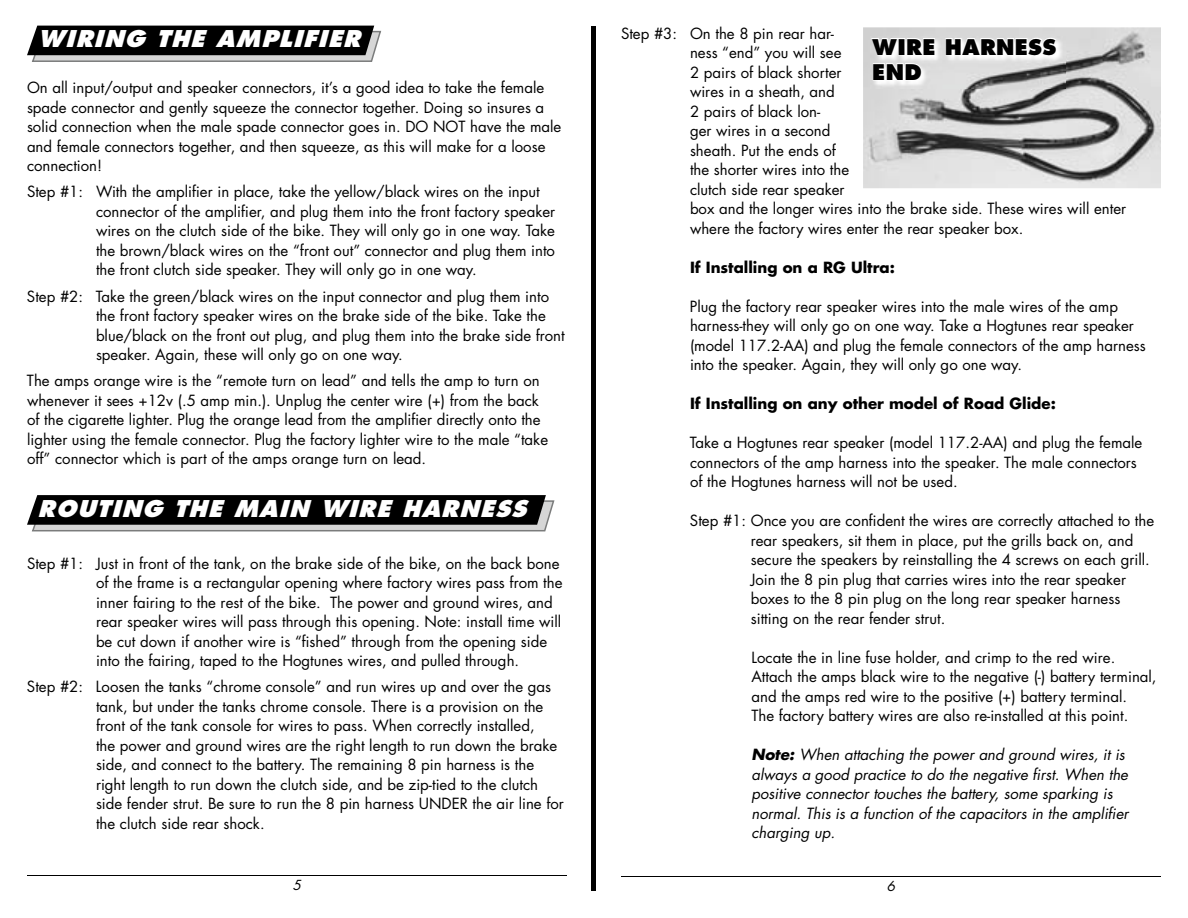
<style>
.page{position:relative;width:1188px;height:918px;background:#fff}
.page>*{position:absolute;margin:0;border:0;box-sizing:border-box;transform-origin:0 0}
.t1{font:italic 800 22.5px "Futura";color:#fff}
.t2{font:800 21px/25.2px "Futura";letter-spacing:.015em;color:#000}
.t3{font:15px/19.5px "Futura";color:#000}
.t4{font:italic 15px/19.5px "Futura";color:#000}
.t5{font:700 15px "Futura";color:#000}
.t6{font:italic 13.5px "Futura";color:#000}
.s1{font-weight:700}
</style>
<div class="page">
<hr style="left:592px;top:27px;width:4px;height:864px;background:#000">
<hr style="left:27px;top:875px;width:540px;height:1px;background:#000">
<svg style="left:27px;top:26px;width:354px;height:36px;background:#2d2d2d"></svg>
<svg style="left:27px;top:495px;width:528px;height:36px;background:#2a2a2a"></svg>
<hr style="left:621px;top:876px;width:540px;height:1px;background:#000">
<img style="left:863px;top:27px;width:298px;height:161px">
<img style="left:871px;top:36px;width:194px;height:52px">
<svg style="left:870px;top:37px;width:29px;height:19px"></svg>
<div style="left:898px;top:38px;width:7px;height:17px;border:2px solid #fff"></div>
<svg style="left:906px;top:37px;width:30px;height:19px"></svg>
<svg style="left:945px;top:37px;width:112px;height:19px"></svg>
<svg style="left:872px;top:62px;width:50px;height:19px"></svg>
<h1 class="t1" style="left:38px;top:25px;width:332px">WIRING THE AMPLIFIER</h1>
<p class="t3" style="left:27px;top:78px;width:536px">On all input/output and speaker connectors, it’s a good idea to take the female spade connector and gently squeeze the connector together. Doing so insures a solid connection when the male spade connector goes in. DO NOT have the male and female connectors together, and then squeeze, as this will make for a loose connection!</p>
<p class="t3" style="left:96px;top:182px;width:461px;text-indent:-69px">Step #1: With the amplifier in place, take the yellow/black wires on the input connector of the amplifier, and plug them into the front factory speaker wires on the clutch side of the bike. They will only go in one way. Take the brown/black wires on the “front out” connector and plug them into the front clutch side speaker. They will only go in one way.</p>
<p class="t3" style="left:96px;top:286px;width:470px;text-indent:-69px">Step #2: Take the green/black wires on the input connector and plug them into the front factory speaker wires on the brake side of the bike. Take the blue/black on the front out plug, and plug them into the brake side front speaker. Again, these will only go on one way.</p>
<p class="t3" style="left:27px;top:371px;width:523px">The amps orange wire is the “remote turn on lead” and tells the amp to turn on whenever it sees +12v (.5 amp min.). Unplug the center wire (+) from the back of the cigarette lighter. Plug the orange lead from the amplifier directly onto the lighter using the female connector. Plug the factory lighter wire to the male “take off” connector which is part of the amps orange turn on lead.</p>
<h1 class="t1" style="left:38px;top:494px;width:498px">ROUTING THE MAIN WIRE HARNESS</h1>
<p class="t3" style="left:96px;top:553px;width:468px;text-indent:-69px">Step #1: Just in front of the tank, on the brake side of the bike, on the back bone of the frame is a rectangular opening where factory wires pass from the inner fairing to the rest of the bike. The power and ground wires, and rear speaker wires will pass through this opening. Note: install time will be cut down if another wire is “fished” through from the opening side into the fairing, taped to the Hogtunes wires, and pulled through.</p>
<p class="t3" style="left:96px;top:677px;width:469px;text-indent:-69px">Step #2: Loosen the tanks “chrome console” and run wires up and over the gas tank, but under the tanks chrome console. There is a provision on the front of the tank console for wires to pass. When correctly installed,<br>the power and ground wires are the right length to run down the brake side, and connect to the battery. The remaining 8 pin harness is the right length to run down the clutch side, and be zip-tied to the clutch side fender strut. Be sure to run the 8 pin harness UNDER the air line for the clutch side rear shock.</p>
<p class="t6" style="left:293px;top:877px;width:10px">5</p>
<p class="t3" style="left:690px;top:24px;width:438px;text-indent:-69px">Step #3: On the 8 pin rear har-<br>ness “end” you will see<br>2 pairs of black shorter<br>wires in a sheath, and<br>2 pairs of black lon-<br>ger wires in a second<br>sheath. Put the ends of<br>the shorter wires into the<br>clutch side rear speaker<br>box and the longer wires into the brake side. These wires will enter where the factory wires enter the rear speaker box.</p>
<p class="t5" style="left:690px;top:257px;width:206px">If Installing on a RG Ultra:</p>
<p class="t3" style="left:690px;top:297px;width:457px">Plug the factory rear speaker wires into the male wires of the amp harness-they will only go on one way. Take a Hogtunes rear speaker (model 117.2-AA) and plug the female connectors of the amp harness into the speaker. Again, they will only go one way.</p>
<p class="t5" style="left:690px;top:394px;width:367px">If Installing on any other model of Road Glide:</p>
<p class="t3" style="left:690px;top:433px;width:454px">Take a Hogtunes rear speaker (model 117.2-AA) and plug the female connectors of the amp harness into the speaker. The male connectors of the Hogtunes harness will not be used.</p>
<p class="t3" style="left:751px;top:511px;width:405px;text-indent:-61px">Step #1: Once you are confident the wires are correctly attached to the rear speakers, sit them in place, put the grills back on, and secure the speakers by reinstalling the 4 screws on each grill.<br>Join the 8 pin plug that carries wires into the rear speaker boxes to the 8 pin plug on the long rear speaker harness sitting on the rear fender strut.</p>
<p class="t3" style="left:752px;top:648px;width:407px">Locate the in line fuse holder, and crimp to the red wire.<br>Attach the amps black wire to the negative (-) battery terminal, and the amps red wire to the positive (+) battery terminal.<br>The factory battery wires are also re-installed at this point.</p>
<p class="t4" style="left:751px;top:745px;width:379px"><span class="s1">Note:</span> When attaching the power and ground wires, it is always a good practice to do the negative first. When the positive connector touches the battery, some sparking is normal. This is a function of the capacitors in the amplifier charging up.</p>
<h2 class="t2" style="left:872px;top:34px;width:186px">WIRE HARNESS<br>END</h2>
<p class="t6" style="left:887px;top:877px;width:10px">6</p>
</div>
